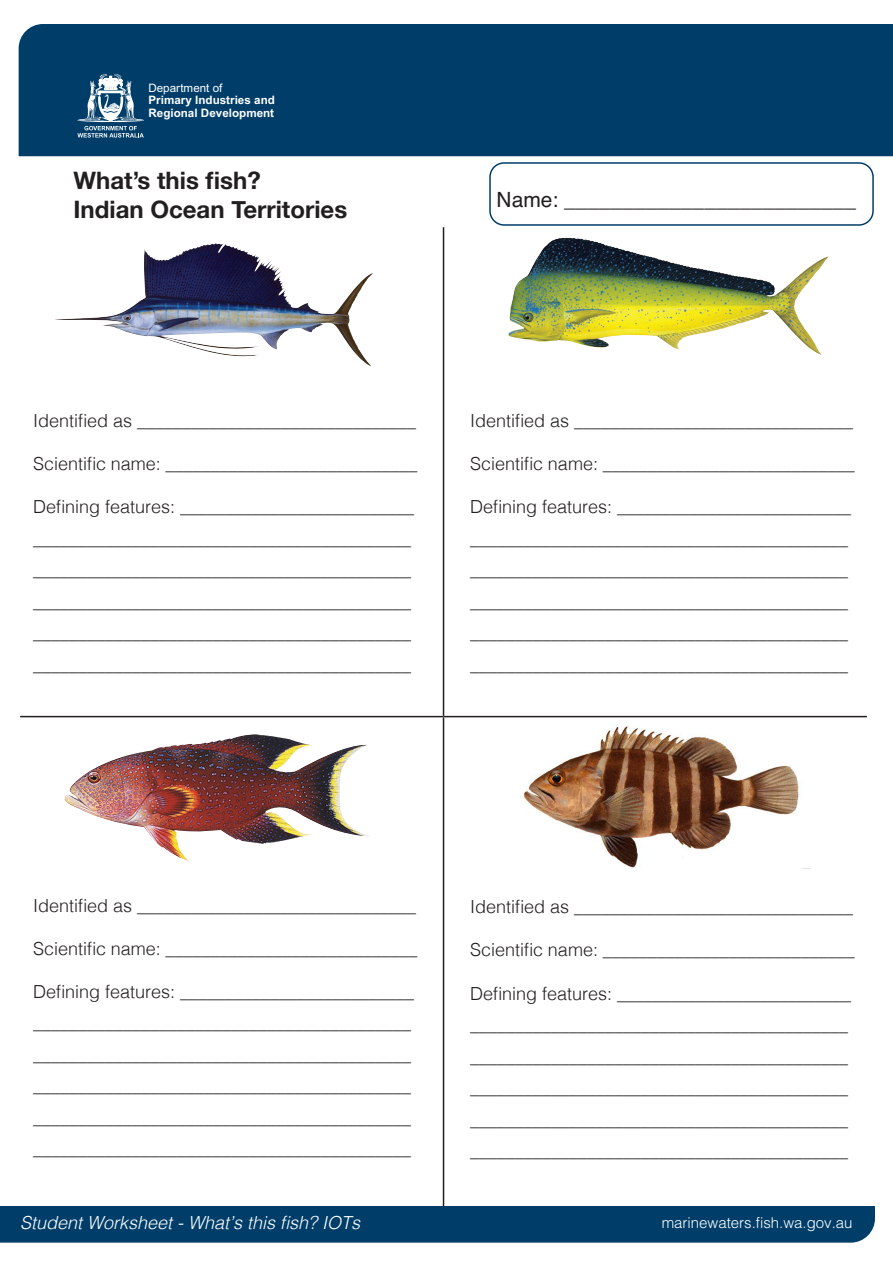
<style>
.page{position:relative;width:893px;height:1263px;background:#fff}
.page>*{position:absolute;margin:0;border:0;box-sizing:border-box;transform-origin:0 0}
.t1{font:700 24px "Helvetica Neue";color:#231f20}
.t2{font:21px "Helvetica";color:#231f20}
.t3{font:300 18px "Helvetica";color:#231f20}
.t4{font:italic 300 18px "Helvetica";color:#fff}
.t5{font:300 15px "Helvetica";color:#fefefe}
.t6{font:700 11.55px/12.8px "Arial";color:#fff}
.s1{font-weight:400}
</style>
<div class="page">
<div style="left:19px;top:24px;width:874px;height:132px;background:#003e69"></div>
<svg style="left:77px;top:74px;width:67px;height:64px;background:#4f7997"></svg>
<div style="left:489px;top:162px;width:385px;height:64px;border:2px solid #003e69;border-radius:14px"></div>
<div style="left:0;top:1206px;width:875px;height:36px;background:#003e69"></div>
<hr style="left:443px;top:227px;width:1px;height:489px;background:#231f20">
<hr style="left:20px;top:716px;width:423px;height:1px;background:#231f20">
<hr style="left:443px;top:716px;width:424px;height:1px;background:#231f20">
<hr style="left:443px;top:717px;width:1px;height:489px;background:#231f20">
<img style="left:55px;top:244px;width:316px;height:123px">
<img style="left:520px;top:726px;width:279px;height:142px">
<img style="left:64px;top:734px;width:305px;height:128px">
<img style="left:508px;top:238px;width:203px;height:111px">
<p class="t6" style="left:148px;top:82px;width:128px"><span class="s1">Department of<br></span>Primary Industries and<br>Regional Development</p>
<p class="t1" style="left:74px;top:162px;width:189px">What’s this fish?</p>
<p class="t1" style="left:74px;top:191px;width:275px">Indian Ocean Territories</p>
<p class="t2" style="left:496px;top:183px;width:361px">Name: _________________________</p>
<p class="t3" style="left:33px;top:405px;width:385px">Identified as _______________________________</p>
<p class="t3" style="left:33px;top:448px;width:386px">Scientific name: ____________________________</p>
<p class="t3" style="left:33px;top:491px;width:383px">Defining features: __________________________</p>
<p class="t3" style="left:33px;top:523px;width:380px">__________________________________________</p>
<p class="t3" style="left:33px;top:554px;width:380px">__________________________________________</p>
<p class="t3" style="left:33px;top:586px;width:380px">__________________________________________</p>
<p class="t3" style="left:33px;top:617px;width:380px">__________________________________________</p>
<p class="t3" style="left:33px;top:649px;width:380px">__________________________________________</p>
<p class="t3" style="left:470px;top:405px;width:385px">Identified as _______________________________</p>
<p class="t3" style="left:470px;top:448px;width:386px">Scientific name: ____________________________</p>
<p class="t3" style="left:470px;top:491px;width:383px">Defining features: __________________________</p>
<p class="t3" style="left:470px;top:523px;width:380px">__________________________________________</p>
<p class="t3" style="left:470px;top:554px;width:380px">__________________________________________</p>
<p class="t3" style="left:470px;top:586px;width:380px">__________________________________________</p>
<p class="t3" style="left:470px;top:617px;width:380px">__________________________________________</p>
<p class="t3" style="left:470px;top:649px;width:380px">__________________________________________</p>
<p class="t3" style="left:33px;top:890px;width:385px">Identified as _______________________________</p>
<p class="t3" style="left:33px;top:933px;width:386px">Scientific name: ____________________________</p>
<p class="t3" style="left:33px;top:976px;width:383px">Defining features: __________________________</p>
<p class="t3" style="left:33px;top:1008px;width:380px">__________________________________________</p>
<p class="t3" style="left:33px;top:1039px;width:380px">__________________________________________</p>
<p class="t3" style="left:33px;top:1071px;width:380px">__________________________________________</p>
<p class="t3" style="left:33px;top:1102px;width:380px">__________________________________________</p>
<p class="t3" style="left:33px;top:1134px;width:380px">__________________________________________</p>
<p class="t4" style="left:20px;top:1208px;width:342px">Student Worksheet - What’s this fish? IOTs</p>
<p class="t3" style="left:470px;top:891px;width:385px">Identified as _______________________________</p>
<p class="t3" style="left:470px;top:935px;width:386px">Scientific name: ____________________________</p>
<p class="t3" style="left:470px;top:978px;width:383px">Defining features: __________________________</p>
<p class="t3" style="left:470px;top:1009px;width:380px">__________________________________________</p>
<p class="t3" style="left:470px;top:1041px;width:380px">__________________________________________</p>
<p class="t3" style="left:470px;top:1072px;width:380px">__________________________________________</p>
<p class="t3" style="left:470px;top:1104px;width:380px">__________________________________________</p>
<p class="t3" style="left:470px;top:1135px;width:380px">__________________________________________</p>
<p class="t5" style="left:662px;top:1210px;width:192px">marinewaters.fish.wa.gov.au</p>
</div>
